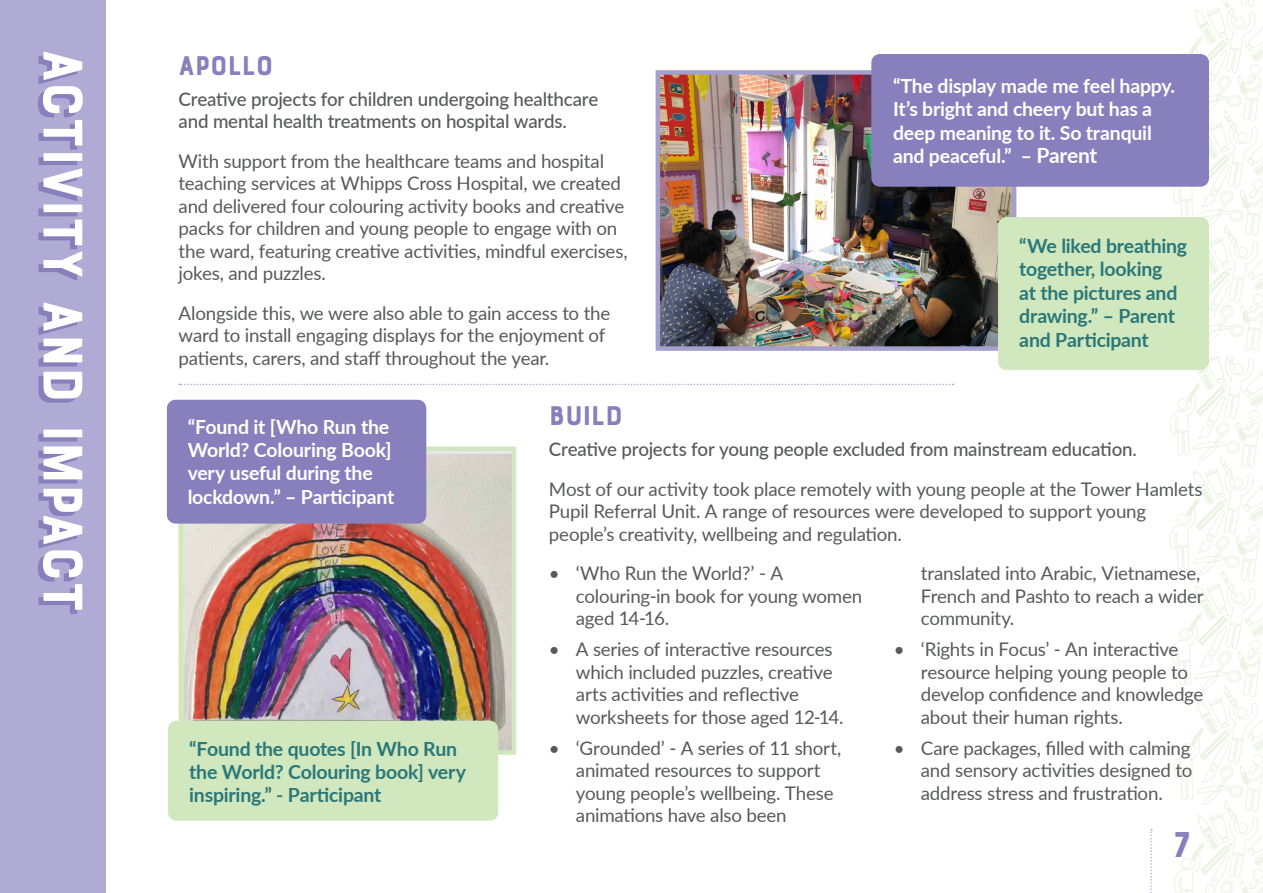
<style>
.page{position:relative;width:1263px;height:893px;background:#fff}
.page>*{position:absolute;margin:0;border:0;box-sizing:border-box;transform-origin:0 0}
.t1{font:58.8px "Bourton Base";letter-spacing:-.01em;color:#fff}
.t2{font:37.8px "Bourton Base";color:#8880bc}
.t3{font:28.5px "Bourton Base";color:#8880bc}
.t4{font:700 19.5px/23.4px "Lato";letter-spacing:-.01em;color:#fff}
.t5{font:700 19.5px/23.4px "Lato";letter-spacing:-.01em;color:#2a787a}
.t6{font:18.75px/22.5px "Lato";letter-spacing:-.015em;color:#58595b}
.t7{font:500 18.75px/22.5px "Lato";letter-spacing:-.01em;color:#58595b}
.s1{font-size:21px}
</style>
<div class="page">
<svg style="left:1169px;top:0;width:94px;height:893px"></svg>
<div style="left:0;top:0;width:105px;height:893px;background:#b0abd4"></div>
<img style="left:661px;top:75px;width:350px;height:271px">
<div style="left:656px;top:70px;width:360px;height:281px;border:4px solid #a59fce"></div>
<img style="left:184px;top:454px;width:327px;height:296px">
<div style="left:179px;top:446px;width:337px;height:309px;border:4px solid #d1e7bd"></div>
<svg style="left:1150px;top:829px;width:2px;height:64px"></svg>
<svg style="left:179px;top:384px;width:774px;height:1px"></svg>
<div style="left:871px;top:54px;width:338px;height:133px;background:#8880bc;border-radius:9px"></div>
<div style="left:998px;top:217px;width:211px;height:153px;background:#d1e7bd;border-radius:9px"></div>
<div style="left:168px;top:721px;width:330px;height:100px;background:#d1e7bd;border-radius:9px"></div>
<div style="left:167px;top:400px;width:259px;height:124px;background:#8880bc;border-radius:9px"></div>
<h1 class="t1" style="left:99px;top:49px;width:565px;rotate:90deg">ACTIVITY AND IMPACT</h1>
<h3 class="t3" style="left:179px;top:48px;width:96px">APOLLO</h3>
<p class="t7" style="left:179px;top:87px;width:421px">Creative projects for children undergoing healthcare and mental health treatments on hospital wards.</p>
<p class="t6" style="left:179px;top:149px;width:450px">With support from the healthcare teams and hospital teaching services at Whipps Cross Hospital, we created and delivered four colouring activity books and creative packs for children and young people to engage with on the ward, featuring creative activities, mindful exercises, jokes, and puzzles.</p>
<p class="t6" style="left:179px;top:301px;width:433px">Alongside this, we were also able to gain access to the ward to install engaging displays for the enjoyment of patients, carers, and staff throughout the year.</p>
<h3 class="t3" style="left:549px;top:398px;width:76px">BUILD</h3>
<p class="t7" style="left:549px;top:437px;width:589px">Creative projects for young people excluded from mainstream education.</p>
<p class="t6" style="left:549px;top:477px;width:655px">Most of our activity took place remotely with young people at the Tower Hamlets<br>Pupil Referral Unit. A range of resources were developed to support young people’s creativity, wellbeing and regulation.</p>
<p class="t6" style="left:576px;top:561px;width:288px;text-indent:-27px">• ‘Who Run the World?’ - A colouring-in book for young women aged 14-16.</p>
<p class="t6" style="left:576px;top:637px;width:269px;text-indent:-27px">• A series of interactive resources which included puzzles, creative arts activities and reflective worksheets for those aged 12-14.</p>
<p class="t6" style="left:576px;top:736px;width:267px;text-indent:-27px">• ‘Grounded’ - A series of 11 short, animated resources to support young people’s wellbeing. These animations have also been</p>
<p class="t4" style="left:893px;top:73px;width:284px">“The display made me feel happy.<br>It’s bright and cheery but has a deep meaning to it. So tranquil and peaceful.” – <span class="s1">Parent</span></p>
<p class="t5" style="left:1019px;top:233px;width:169px">“We liked breathing together, looking<br>at the pictures and drawing.” – Parent and Participant</p>
<p class="t4" style="left:188px;top:414px;width:208px">“Found it [Who Run the<br>World? Colouring Book] very useful during the lockdown.” – Participant</p>
<p class="t6" style="left:921px;top:561px;width:284px">translated into Arabic, Vietnamese,<br>French and Pashto to reach a wider community.</p>
<p class="t6" style="left:921px;top:637px;width:284px;text-indent:-27px">• ‘Rights in Focus’ - An interactive resource helping young people to develop confidence and knowledge about their human rights.</p>
<p class="t6" style="left:921px;top:736px;width:273px;text-align:justify;text-indent:-27px">• Care packages, filled with calming and sensory activities designed to address stress and frustration.</p>
<h2 class="t2" style="left:1172px;top:821px;width:21px">7</h2>
<p class="t5" style="left:189px;top:736px;width:278px">“Found the quotes [In Who Run the World? Colouring book] very inspiring.” - Participant</p>
</div>
